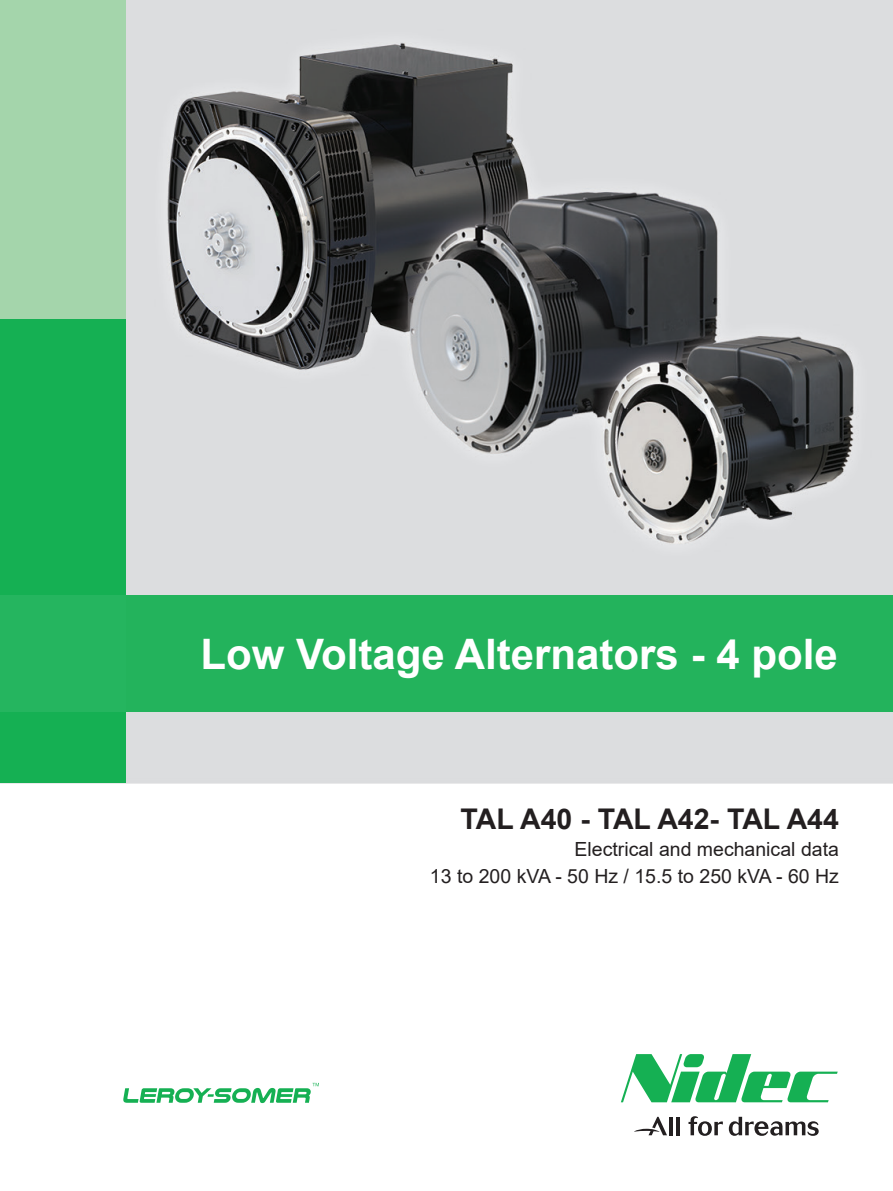
<style>
.page{position:relative;width:893px;height:1191px;background:#fff}
.page>*{position:absolute;margin:0;border:0;box-sizing:border-box;transform-origin:0 0}
.t1{font:700 42px "Arial";color:#fff}
.t2{font:700 28.5px "Arial";color:#231f20}
.t3{font:19.5px/27px "Arial";color:#231f20;text-align:right}
</style>
<div class="page">
<img style="left:0;top:0;width:893px;height:783px">
<div style="left:0;top:0;width:125px;height:726px;background:#a4d5ab"></div>
<div style="left:0;top:319px;width:125px;height:463px;background:#15b053"></div>
<div style="left:0;top:595px;width:893px;height:117px;background:#23b35c"></div>
<svg style="left:123px;top:1082px;width:196px;height:21px"></svg>
<svg style="left:621px;top:1054px;width:217px;height:48px"></svg>
<svg style="left:688px;top:1116px;width:35px;height:19px"></svg>
<svg style="left:729px;top:1116px;width:90px;height:19px"></svg>
<hr style="left:669px;top:1116px;width:4px;height:19px;background:#231f20">
<hr style="left:676px;top:1116px;width:4px;height:19px;background:#231f20">
<svg style="left:634px;top:1116px;width:33px;height:19px"></svg>
<h1 class="t1" style="left:201px;top:624px;width:639px">Low Voltage Alternators - 4 pole</h1>
<h2 class="t2" style="left:460px;top:799px;width:380px">TAL A40 - TAL A42- TAL A44</h2>
<p class="t3" style="left:430px;top:835px;width:411px">Electrical and mechanical data<br>13 to 200 kVA - 50 Hz / 15.5 to 250 kVA - 60 Hz</p>
</div>
